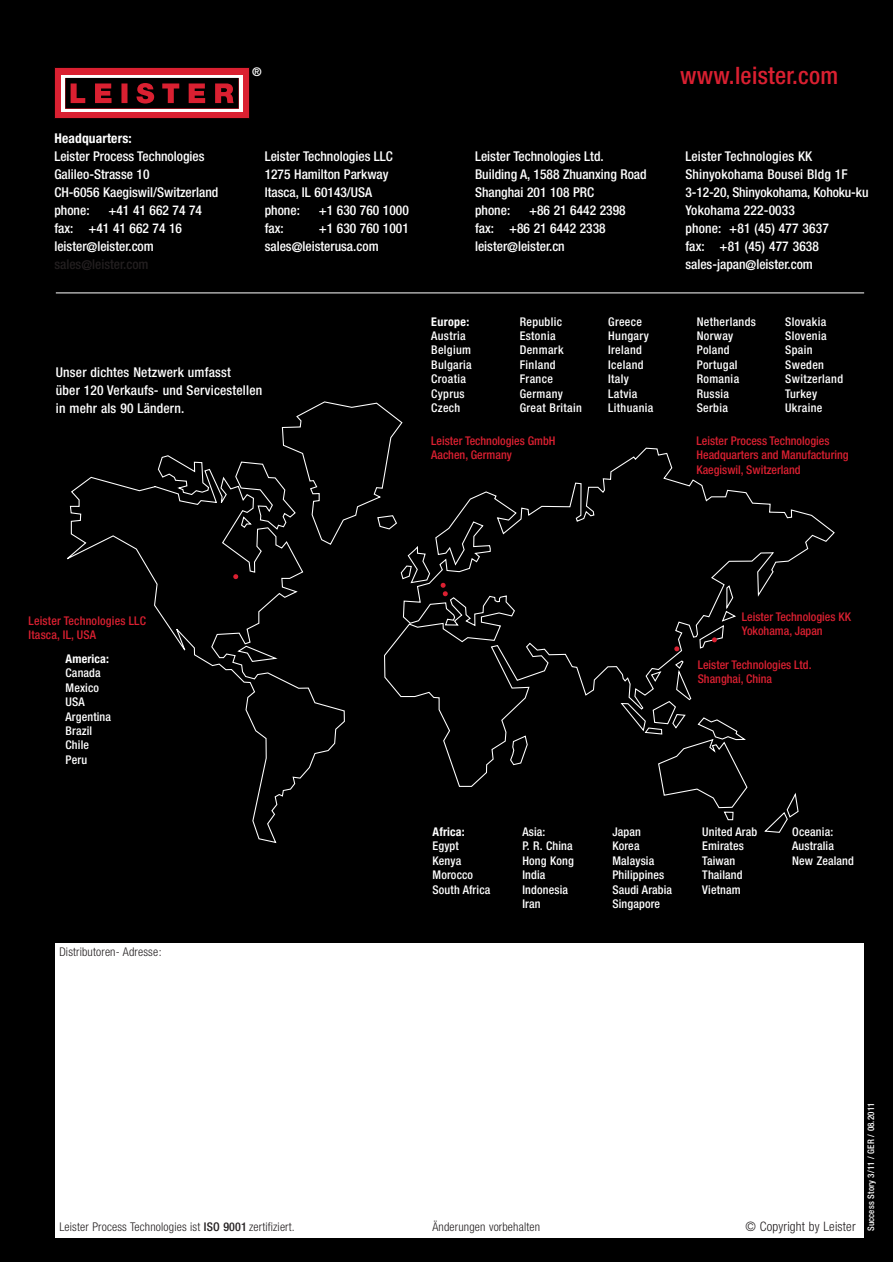
<style>
.page{position:relative;width:893px;height:1262px;background:#fff}
.page>*{position:absolute;margin:0;border:0;box-sizing:border-box;transform-origin:0 0}
.t1{font:500 condensed 24px "Helvetica Neue";letter-spacing:.01em;color:#da2031}
.t2{font:500 condensed 13.5px/18px "Helvetica Neue";color:#fff}
.t3{font:500 condensed 13.5px "Helvetica Neue";color:#231f20}
.t4{font:700 condensed 13.5px "Helvetica Neue";letter-spacing:.01em;color:#fff}
.t5{font:300 condensed 13.05px "Helvetica Neue";letter-spacing:.015em;color:#231f20}
.t6{font:500 condensed 12px/14.4px "Helvetica Neue";letter-spacing:.03em;color:#fff}
.t7{font:500 condensed 12px/14.4px "Helvetica Neue";letter-spacing:.01em;color:#fff}
.t8{font:500 condensed 12px/14.4px "Helvetica Neue";color:#da2031}
.t9{font:300 condensed 12px "Helvetica Neue";letter-spacing:.015em;color:#231f20}
.t10{font:700 condensed 12px "Helvetica Neue";letter-spacing:.01em;color:#fff}
.t11{font:500 condensed 9px "Helvetica Neue";letter-spacing:.015em;color:#fff}
.s1{font-weight:500}
</style>
<div class="page">
<div style="left:0;top:0;width:892px;height:1261px;background:#000"></div>
<div style="left:55px;top:943px;width:808px;height:294px;background:#fff"></div>
<svg style="left:384px;top:447px;width:450px;height:340px"></svg>
<svg style="left:509px;top:735px;width:19px;height:31px"></svg>
<svg style="left:764px;top:793px;width:35px;height:40px"></svg>
<svg style="left:620px;top:659px;width:128px;height:162px"></svg>
<svg style="left:67px;top:469px;width:278px;height:374px"></svg>
<svg style="left:157px;top:455px;width:53px;height:40px"></svg>
<svg style="left:237px;top:645px;width:43px;height:17px"></svg>
<svg style="left:698px;top:584px;width:39px;height:65px"></svg>
<svg style="left:233px;top:401px;width:198px;height:183px"></svg>
<svg style="left:440px;top:583px;width:8px;height:13px"></svg>
<svg style="left:674px;top:646px;width:5px;height:5px"></svg>
<div style="left:54px;top:67px;width:196px;height:51px;background:#da2031"></div>
<div style="left:61px;top:75px;width:181px;height:37px;background:linear-gradient(to right,#f6f6f6,#f6f6f6)"></div>
<svg style="left:65px;top:78px;width:173px;height:30px"></svg>
<hr style="left:56px;top:292px;width:808px;height:1px;background:#fff">
<p class="t4" style="left:54px;top:133px;width:79px">Headquarters:</p>
<p class="t2" style="left:54px;top:148px;width:165px">Leister Process Technologies<br>Galileo-Strasse 10<br>CH-6056 Kaegiswil/Switzerland phone:</p>
<p class="t2" style="left:54px;top:202px;width:149px;text-indent:54px">+41 41 662 74 74 fax: +41 41 662 74 16 leister@leister.com</p>
<p class="t3" style="left:54px;top:259px;width:96px">sales@leister.com</p>
<p class="t6" style="left:252px;top:65px;width:11px">®</p>
<h1 class="t1" style="left:680px;top:67px;width:160px">www.leister.com</h1>
<p class="t2" style="left:265px;top:148px;width:130px">Leister Technologies LLC<br>1275 Hamilton Parkway<br>Itasca, IL 60143/USA phone:</p>
<p class="t2" style="left:319px;top:202px;width:92px">+1 630 760 1000</p>
<p class="t2" style="left:265px;top:220px;width:20px">fax:</p>
<p class="t2" style="left:265px;top:220px;width:146px;text-indent:54px">+1 630 760 1001 sales@leisterusa.com</p>
<p class="t2" style="left:475px;top:148px;width:173px">Leister Technologies Ltd.<br>Building A, 1588 Zhuanxing Road<br>Shanghai 201 108 PRC<br>phone:</p>
<p class="t2" style="left:475px;top:202px;width:152px;text-indent:54px">+86 21 6442 2398 fax: +86 21 6442 2338 leister@leister.cn</p>
<p class="t2" style="left:685px;top:148px;width:185px">Leister Technologies KK<br>Shinyokohama Bousei Bldg 1F<br>3-12-20, Shinyokohama, Kohoku-ku<br>Yokohama 222-0033<br>phone: +81 (45) 477 3637<br>fax: +81 (45) 477 3638 sales-japan@leister.com</p>
<p class="t2" style="left:56px;top:364px;width:208px">Unser dichtes Netzwerk umfasst<br>über 120 Verkaufs- und Servicestellen in mehr als 90 Ländern.</p>
<p class="t8" style="left:29px;top:614px;width:119px">Leister Technologies LLC<br>Itasca, IL, USA</p>
<p class="t10" style="left:66px;top:654px;width:45px">America:</p>
<p class="t7" style="left:66px;top:667px;width:47px">Canada<br>Mexico<br>USA<br>Argentina<br>Brazil<br>Chile<br>Peru</p>
<p class="t9" style="left:59px;top:947px;width:104px">Distributoren- Adresse:</p>
<p class="t10" style="left:431px;top:317px;width:40px">Europe:</p>
<p class="t6" style="left:431px;top:329px;width:42px">Austria<br>Belgium<br>Bulgaria<br>Croatia<br>Cyprus<br>Czech</p>
<p class="t6" style="left:519px;top:315px;width:64px">Republic<br>Estonia<br>Denmark<br>Finland<br>France<br>Germany<br>Great Britain</p>
<p class="t6" style="left:608px;top:315px;width:47px">Greece<br>Hungary<br>Ireland<br>Iceland<br>Italy<br>Latvia<br>Lithuania</p>
<p class="t6" style="left:696px;top:315px;width:61px">Netherlands<br>Norway<br>Poland<br>Portugal<br>Romania<br>Russia<br>Serbia</p>
<p class="t6" style="left:785px;top:315px;width:59px">Slovakia<br>Slovenia<br>Spain<br>Sweden<br>Switzerland<br>Turkey<br>Ukraine</p>
<p class="t8" style="left:431px;top:434px;width:126px">Leister Technologies GmbH<br>Aachen, Germany</p>
<p class="t8" style="left:696px;top:434px;width:154px">Leister Process Technologies<br>Headquarters and Manufacturing<br>Kaegiswil, Switzerland</p>
<p class="t8" style="left:742px;top:610px;width:110px">Leister Technologies KK<br>Yokohama, Japan</p>
<p class="t8" style="left:697px;top:658px;width:115px">Leister Technologies Ltd.<br>Shanghai, China</p>
<p class="t10" style="left:432px;top:827px;width:34px">Africa:</p>
<p class="t7" style="left:432px;top:840px;width:59px">Egypt<br>Kenya<br>Morocco<br>South Africa</p>
<p class="t7" style="left:522px;top:825px;width:53px">Asia:<br>P. R. China<br>Hong Kong<br>India<br>Indonesia<br>Iran</p>
<p class="t7" style="left:612px;top:825px;width:61px">Japan<br>Korea<br>Malaysia<br>Philippines<br>Saudi Arabia<br>Singapore</p>
<p class="t7" style="left:702px;top:825px;width:56px">United Arab<br>Emirates<br>Taiwan<br>Thailand<br>Vietnam</p>
<p class="t7" style="left:792px;top:825px;width:63px">Oceania:<br>Australia<br>New Zealand</p>
<p class="t9" style="left:59px;top:1222px;width:237px">Leister Process Technologies ist <span class="s1">ISO 9001</span> zertifiziert.</p>
<p class="t9" style="left:432px;top:1222px;width:109px">Änderungen vorbehalten</p>
<p class="t5" style="left:745px;top:1221px;width:112px">© Copyright by Leister</p>
<p class="t11" style="left:867px;top:1231px;width:130px;rotate:-90deg">Success Story 3/11 / GER / 08.2011</p>
</div>
